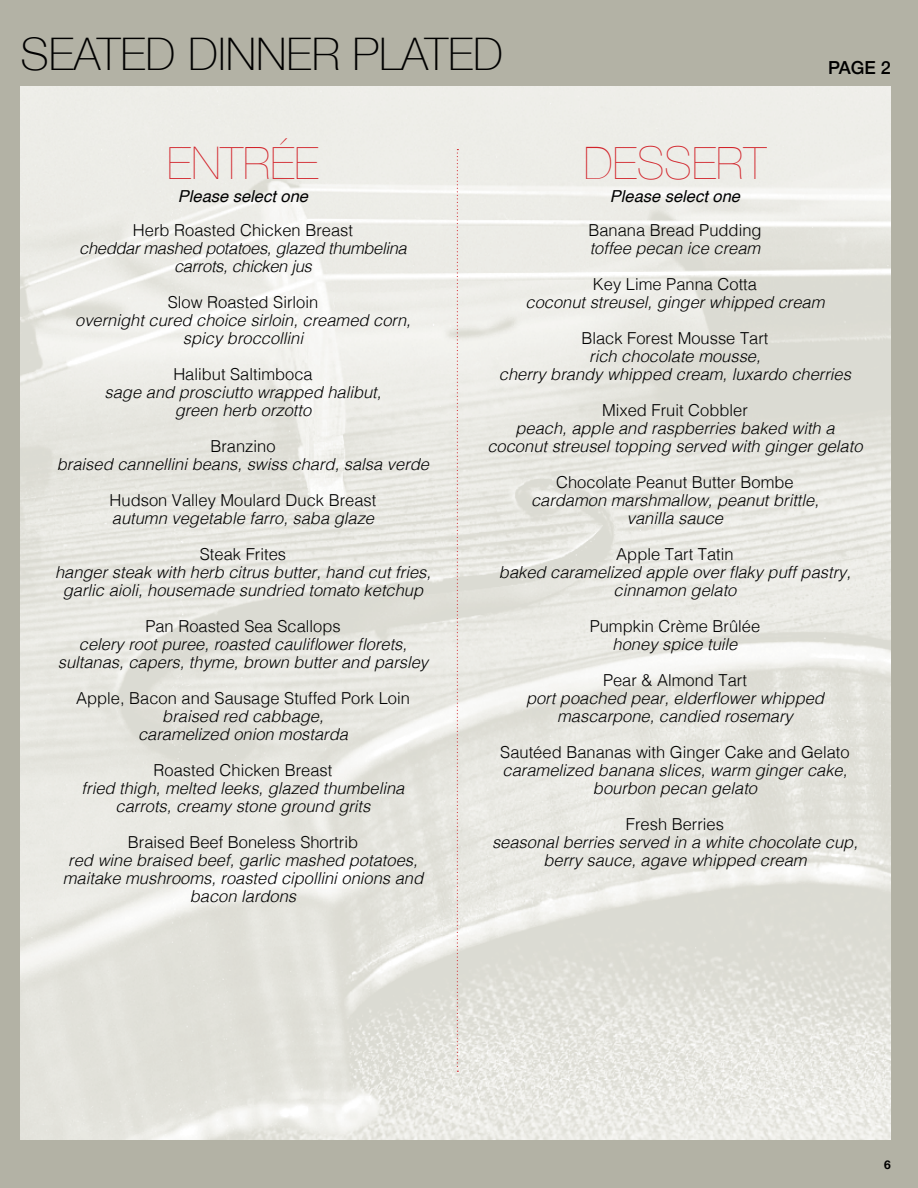
<style>
.page{position:relative;width:918px;height:1188px;background:#b3b2a5}
.page>*{position:absolute;margin:0;border:0;box-sizing:border-box;transform-origin:0 0}
.t1{font:100 45px "Helvetica Neue";color:#000}
.t2{font:200 45px "Helvetica Neue";color:#d2232a}
.t3{font:500 18px "Helvetica Neue";color:#000}
.t4{font:italic 300 16.5px/18px "Helvetica";color:#000;text-align:center}
.t5{font:300 16.5px "Helvetica";color:#000}
.t6{font:italic 300 16.5px/18px "Helvetica";letter-spacing:-.02em;color:#000;text-align:center}
.t7{font:italic 16.5px "Helvetica";color:#000}
.t8{font:700 12px "Helvetica Neue";color:#000}
</style>
<div class="page">
<img style="left:21px;top:87px;width:870px;height:1053px">
<svg style="left:457px;top:149px;width:1px;height:923px"></svg>
<h1 class="t1" style="left:21px;top:20px;width:484px">SEATED DINNER PLATED</h1>
<p class="t3" style="left:828px;top:53px;width:64px">PAGE 2</p>
<h1 class="t2" style="left:167px;top:128px;width:153px">ENTRÉE</h1>
<p class="t7" style="left:178px;top:183px;width:132px">Please select one</p>
<p class="t5" style="left:133px;top:216px;width:222px">Herb Roasted Chicken Breast</p>
<p class="t6" style="left:79px;top:238px;width:329px">cheddar mashed potatoes, glazed thumbelina carrots, chicken jus</p>
<p class="t5" style="left:168px;top:288px;width:152px">Slow Roasted Sirloin</p>
<p class="t4" style="left:75px;top:310px;width:337px">overnight cured choice sirloin, creamed corn, spicy broccollini</p>
<p class="t5" style="left:173px;top:360px;width:141px">Halibut Saltimboca</p>
<p class="t4" style="left:105px;top:382px;width:278px">sage and prosciutto wrapped halibut, green herb orzotto</p>
<p class="t5" style="left:210px;top:432px;width:67px">Branzino</p>
<p class="t4" style="left:57px;top:454px;width:374px">braised cannellini beans, swiss chard, salsa verde</p>
<p class="t5" style="left:110px;top:486px;width:268px">Hudson Valley Moulard Duck Breast</p>
<p class="t4" style="left:112px;top:508px;width:264px">autumn vegetable farro, saba glaze</p>
<p class="t5" style="left:200px;top:540px;width:88px">Steak Frites</p>
<p class="t4" style="left:55px;top:562px;width:377px">hanger steak with herb citrus butter, hand cut fries, garlic aioli, housemade sundried tomato ketchup</p>
<p class="t5" style="left:145px;top:612px;width:197px">Pan Roasted Sea Scallops</p>
<p class="t4" style="left:58px;top:634px;width:372px">celery root puree, roasted cauliflower florets, sultanas, capers, thyme, brown butter and parsley</p>
<p class="t5" style="left:76px;top:684px;width:335px">Apple, Bacon and Sausage Stuffed Pork Loin</p>
<p class="t4" style="left:138px;top:706px;width:211px">braised red cabbage, caramelized onion mostarda</p>
<p class="t5" style="left:154px;top:756px;width:180px">Roasted Chicken Breast</p>
<p class="t4" style="left:82px;top:778px;width:324px">fried thigh, melted leeks, glazed thumbelina carrots, creamy stone ground grits</p>
<p class="t5" style="left:128px;top:828px;width:232px">Braised Beef Boneless Shortrib</p>
<p class="t4" style="left:63px;top:850px;width:362px">red wine braised beef, garlic mashed potatoes, maitake mushrooms, roasted cipollini onions and bacon lardons</p>
<h1 class="t2" style="left:584px;top:128px;width:184px">DESSERT</h1>
<p class="t7" style="left:610px;top:183px;width:132px">Please select one</p>
<p class="t5" style="left:588px;top:216px;width:175px">Banana Bread Pudding</p>
<p class="t4" style="left:590px;top:238px;width:172px">toffee pecan ice cream</p>
<p class="t5" style="left:593px;top:270px;width:166px">Key Lime Panna Cotta</p>
<p class="t4" style="left:526px;top:292px;width:300px">coconut streusel, ginger whipped cream</p>
<p class="t5" style="left:581px;top:324px;width:189px">Black Forest Mousse Tart</p>
<p class="t4" style="left:499px;top:346px;width:354px">rich chocolate mousse,<br>cherry brandy whipped cream, luxardo cherries</p>
<p class="t5" style="left:602px;top:396px;width:147px">Mixed Fruit Cobbler</p>
<p class="t4" style="left:487px;top:418px;width:377px">peach, apple and raspberries baked with a coconut streusel topping served with ginger gelato</p>
<p class="t5" style="left:556px;top:468px;width:239px">Chocolate Peanut Butter Bombe</p>
<p class="t4" style="left:531px;top:490px;width:289px">cardamon marshmallow, peanut brittle, vanilla sauce</p>
<p class="t5" style="left:616px;top:540px;width:119px">Apple Tart Tatin</p>
<p class="t4" style="left:499px;top:562px;width:354px">baked caramelized apple over flaky puff pastry, cinnamon gelato</p>
<p class="t5" style="left:590px;top:612px;width:172px">Pumpkin Crème Brûlée</p>
<p class="t4" style="left:613px;top:634px;width:126px">honey spice tuile</p>
<p class="t5" style="left:603px;top:666px;width:145px">Pear &amp; Almond Tart</p>
<p class="t4" style="left:526px;top:688px;width:299px">port poached pear, elderflower whipped mascarpone, candied rosemary</p>
<p class="t5" style="left:500px;top:738px;width:351px">Sautéed Bananas with Ginger Cake and Gelato</p>
<p class="t4" style="left:503px;top:760px;width:346px">caramelized banana slices, warm ginger cake, bourbon pecan gelato</p>
<p class="t5" style="left:626px;top:810px;width:100px">Fresh Berries</p>
<p class="t4" style="left:492px;top:832px;width:367px">seasonal berries served in a white chocolate cup, berry sauce, agave whipped cream</p>
<p class="t8" style="left:884px;top:1156px;width:8px">6</p>
</div>
